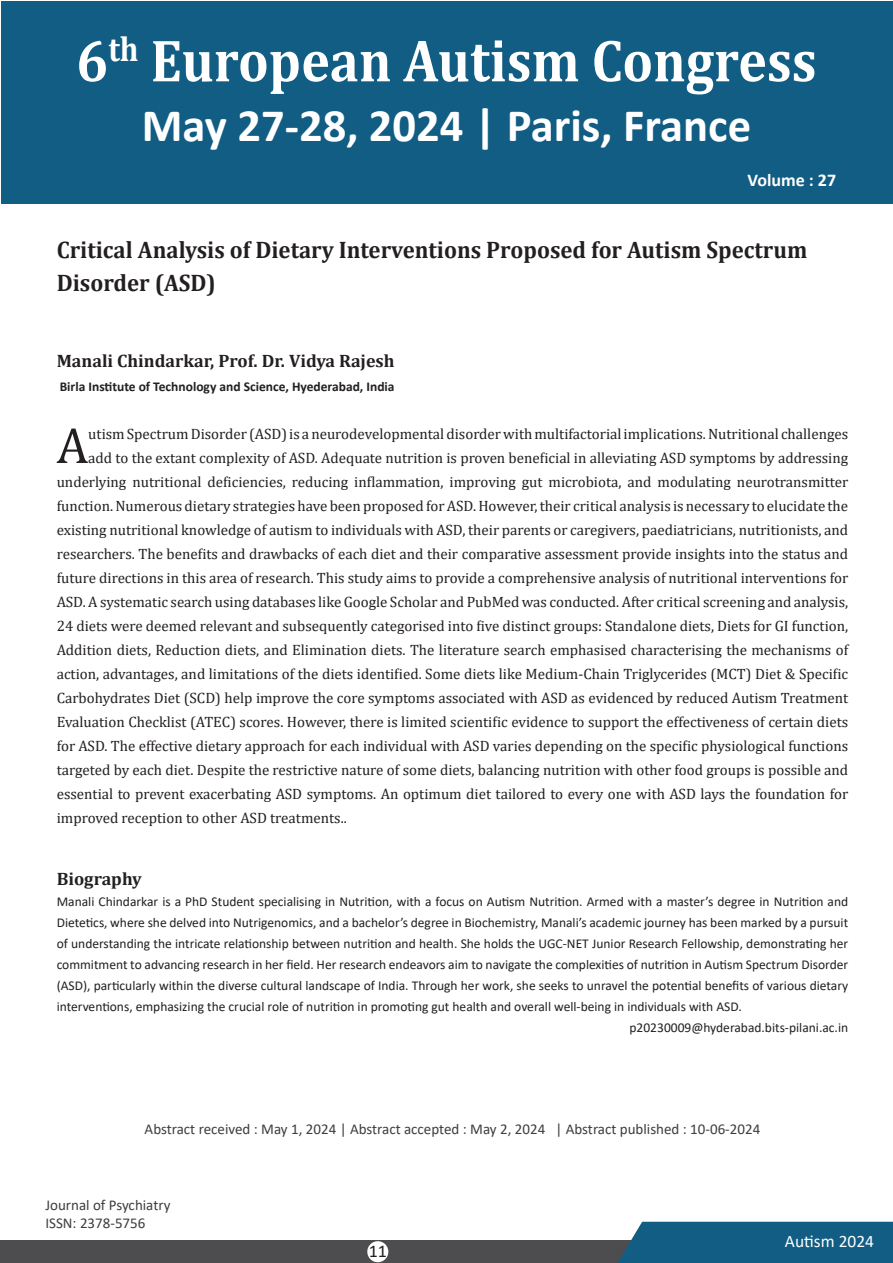
<style>
.page{position:relative;width:893px;height:1263px;background:#fff}
.page>*{position:absolute;margin:0;border:0;box-sizing:border-box;transform-origin:0 0}
.t1{font:700 60.15px "Cambria";color:#fff;scale:.9 1}
.t2{font:51px "Cambria";color:#231f20}
.t3{font:700 46.65px "Calibri";color:#fff}
.t4{font:700 24px/33px "Cambria";color:#231f20;scale:.95 1}
.t5{font:700 18px "Cambria";color:#231f20}
.t6{font:700 18px "Calibri";color:#fff}
.t7{font:18px "Calibri";color:#231f20}
.t8{font:17.4px "Calibri";color:#fff}
.t9{font:15px "Cambria";color:#231f20}
.t10{font:15px/18px "Calibri";color:#3e3e3f}
.t11{font:13.5px/21px "Calibri";color:#231f20;text-align:justify}
.t12{font:700 13.5px "Calibri";color:#231f20}
</style>
<div class="page">
<div style="left:1px;top:1px;width:891px;height:202px;background:#115d84"></div>
<div style="left:0;top:1240px;width:668px;height:23px;background:#4d4d4f"></div>
<div style="left:617px;top:1222px;width:276px;height:41px;background:#115d84"></div>
<div style="left:367px;top:1241px;width:21px;height:21px;background:#fff;border-radius:50%"></div>
<h1 class="t1" style="left:76px;top:18px;width:824px">6<sup>th</sup> European Autism Congress</h1>
<h3 class="t3" style="left:142px;top:93px;width:611px">May 27-28, 2024 | Paris, France</h3>
<p class="t6" style="left:748px;top:168px;width:90px">Volume : 27</p>
<p class="t4" style="left:57px;top:232px;width:792px">Critical Analysis of Dietary Interventions Proposed for Autism Spectrum<br>Disorder (ASD)</p>
<p class="t5" style="left:57px;top:348px;width:339px">Manali Chindarkar, Prof. Dr. Vidya Rajesh</p>
<p class="t12" style="left:60px;top:377px;width:336px">Birla Institute of Technology and Science, Hyederabad, India</p>
<p class="t2" style="left:57px;top:415px;width:33px">A</p>
<p class="t9" style="left:88px;top:425px;width:761px">utism Spectrum Disorder (ASD) is a neurodevelopmental disorder with multifactorial implications. Nutritional challenges</p>
<p class="t9" style="left:88px;top:449px;width:761px">add to the extant complexity of ASD. Adequate nutrition is proven beneficial in alleviating ASD symptoms by addressing</p>
<p class="t9" style="left:57px;top:473px;width:793px">underlying nutritional deficiencies, reducing inflammation, improving gut microbiota, and modulating neurotransmitter</p>
<p class="t9" style="left:57px;top:497px;width:793px">function. Numerous dietary strategies have been proposed for ASD. However, their critical analysis is necessary to elucidate the</p>
<p class="t9" style="left:57px;top:521px;width:793px">existing nutritional knowledge of autism to individuals with ASD, their parents or caregivers, paediatricians, nutritionists, and</p>
<p class="t9" style="left:57px;top:545px;width:793px">researchers. The benefits and drawbacks of each diet and their comparative assessment provide insights into the status and</p>
<p class="t9" style="left:57px;top:569px;width:793px">future directions in this area of research. This study aims to provide a comprehensive analysis of nutritional interventions for</p>
<p class="t9" style="left:57px;top:593px;width:793px">ASD. A systematic search using databases like Google Scholar and PubMed was conducted. After critical screening and analysis,</p>
<p class="t9" style="left:57px;top:617px;width:793px">24 diets were deemed relevant and subsequently categorised into five distinct groups: Standalone diets, Diets for GI function,</p>
<p class="t9" style="left:57px;top:641px;width:793px">Addition diets, Reduction diets, and Elimination diets. The literature search emphasised characterising the mechanisms of</p>
<p class="t9" style="left:57px;top:665px;width:793px">action, advantages, and limitations of the diets identified. Some diets like Medium-Chain Triglycerides (MCT) Diet &amp; Specific</p>
<p class="t9" style="left:57px;top:689px;width:793px">Carbohydrates Diet (SCD) help improve the core symptoms associated with ASD as evidenced by reduced Autism Treatment</p>
<p class="t9" style="left:57px;top:713px;width:793px">Evaluation Checklist (ATEC) scores. However, there is limited scientific evidence to support the effectiveness of certain diets</p>
<p class="t9" style="left:57px;top:737px;width:793px">for ASD. The effective dietary approach for each individual with ASD varies depending on the specific physiological functions</p>
<p class="t9" style="left:57px;top:761px;width:793px">targeted by each diet. Despite the restrictive nature of some diets, balancing nutrition with other food groups is possible and</p>
<p class="t9" style="left:57px;top:785px;width:793px">essential to prevent exacerbating ASD symptoms. An optimum diet tailored to every one with ASD lays the foundation for</p>
<p class="t9" style="left:57px;top:809px;width:292px">improved reception to other ASD treatments..</p>
<p class="t5" style="left:57px;top:866px;width:87px">Biography</p>
<p class="t11" style="left:57px;top:891px;width:793px">Manali Chindarkar is a PhD Student specialising in Nutrition, with a focus on Autism Nutrition. Armed with a master’s degree in Nutrition and Dietetics, where she delved into Nutrigenomics, and a bachelor’s degree in Biochemistry, Manali’s academic journey has been marked by a pursuit of understanding the intricate relationship between nutrition and health. She holds the UGC-NET Junior Research Fellowship, demonstrating her commitment to advancing research in her field. Her research endeavors aim to navigate the complexities of nutrition in Autism Spectrum Disorder (ASD), particularly within the diverse cultural landscape of India. Through her work, she seeks to unravel the potential benefits of various dietary interventions, emphasizing the crucial role of nutrition in promoting gut health and overall well-being in individuals with ASD.</p>
<p class="t11" style="left:629px;top:1017px;width:220px">p20230009@hyderabad.bits-pilani.ac.in</p>
<p class="t10" style="left:145px;top:1119px;width:617px">Abstract received : May 1, 2024 | Abstract accepted : May 2, 2024 | Abstract published : 10-06-2024</p>
<p class="t10" style="left:45px;top:1196px;width:127px">Journal of Psychiatry<br>ISSN: 2378-5756</p>
<p class="t7" style="left:369px;top:1239px;width:20px">11</p>
<p class="t8" style="left:785px;top:1229px;width:91px">Autism 2024</p>
</div>
